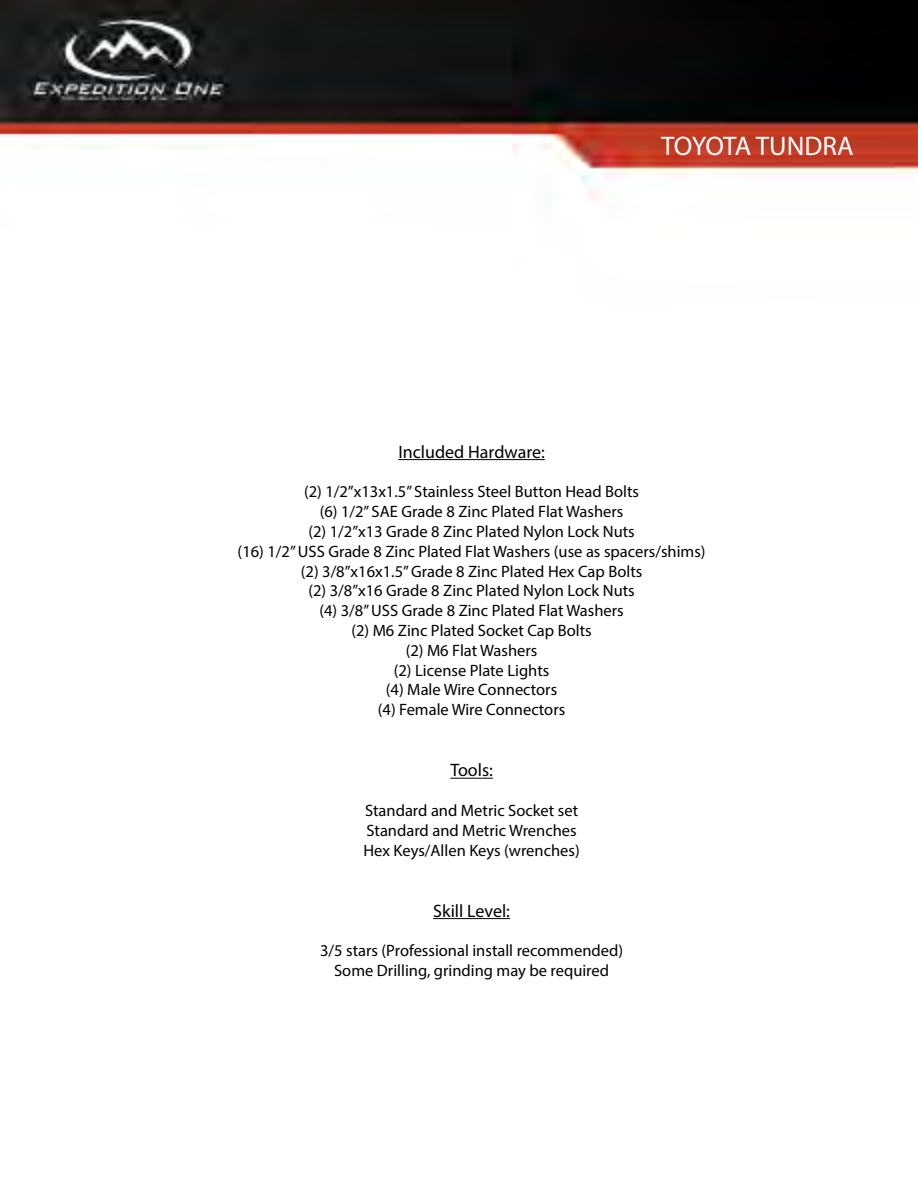
<style>
.page{position:relative;width:918px;height:1188px;background:#fff}
.page>*{position:absolute;margin:0;border:0;box-sizing:border-box;transform-origin:0 0}
.t1{font:27px "Myriad Pro";letter-spacing:-.015em;color:#fff}
.t2{font:18px "Myriad Pro";color:#000}
.t3{font:16.5px/19.8px "Myriad Pro";color:#000;text-align:center}
</style>
<div class="page">
<img style="left:0;top:0;width:918px;height:920px">
<hr style="left:398px;top:459px;width:147px;height:1px;background:#000">
<hr style="left:450px;top:778px;width:43px;height:1px;background:#000">
<hr style="left:433px;top:918px;width:77px;height:1px;background:#000">
<h1 class="t1" style="left:661px;top:129px;width:194px">TOYOTA TUNDRA</h1>
<p class="t2" style="left:398px;top:441px;width:148px">Included Hardware:</p>
<p class="t3" style="left:238px;top:482px;width:469px">(2) 1/2”x13x1.5” Stainless Steel Button Head Bolts<br>(6) 1/2” SAE Grade 8 Zinc Plated Flat Washers<br>(2) 1/2”x13 Grade 8 Zinc Plated Nylon Lock Nuts<br>(16) 1/2” USS Grade 8 Zinc Plated Flat Washers (use as spacers/shims) (2) 3/8”x16x1.5” Grade 8 Zinc Plated Hex Cap Bolts<br>(2) 3/8”x16 Grade 8 Zinc Plated Nylon Lock Nuts<br>(4) 3/8” USS Grade 8 Zinc Plated Flat Washers<br>(2) M6 Zinc Plated Socket Cap Bolts<br>(2) M6 Flat Washers<br>(2) License Plate Lights<br>(4) Male Wire Connectors<br>(4) Female Wire Connectors</p>
<p class="t2" style="left:450px;top:759px;width:44px">Tools:</p>
<p class="t3" style="left:363px;top:800px;width:218px;text-align:left">Standard and Metric Socket set<br>Standard and Metric Wrenches<br>Hex Keys/Allen Keys (wrenches)</p>
<p class="t2" style="left:433px;top:900px;width:78px">Skill Level:</p>
<p class="t3" style="left:320px;top:941px;width:304px">3/5 stars (Professional install recommended)<br>Some Drilling, grinding may be required</p>
</div>
